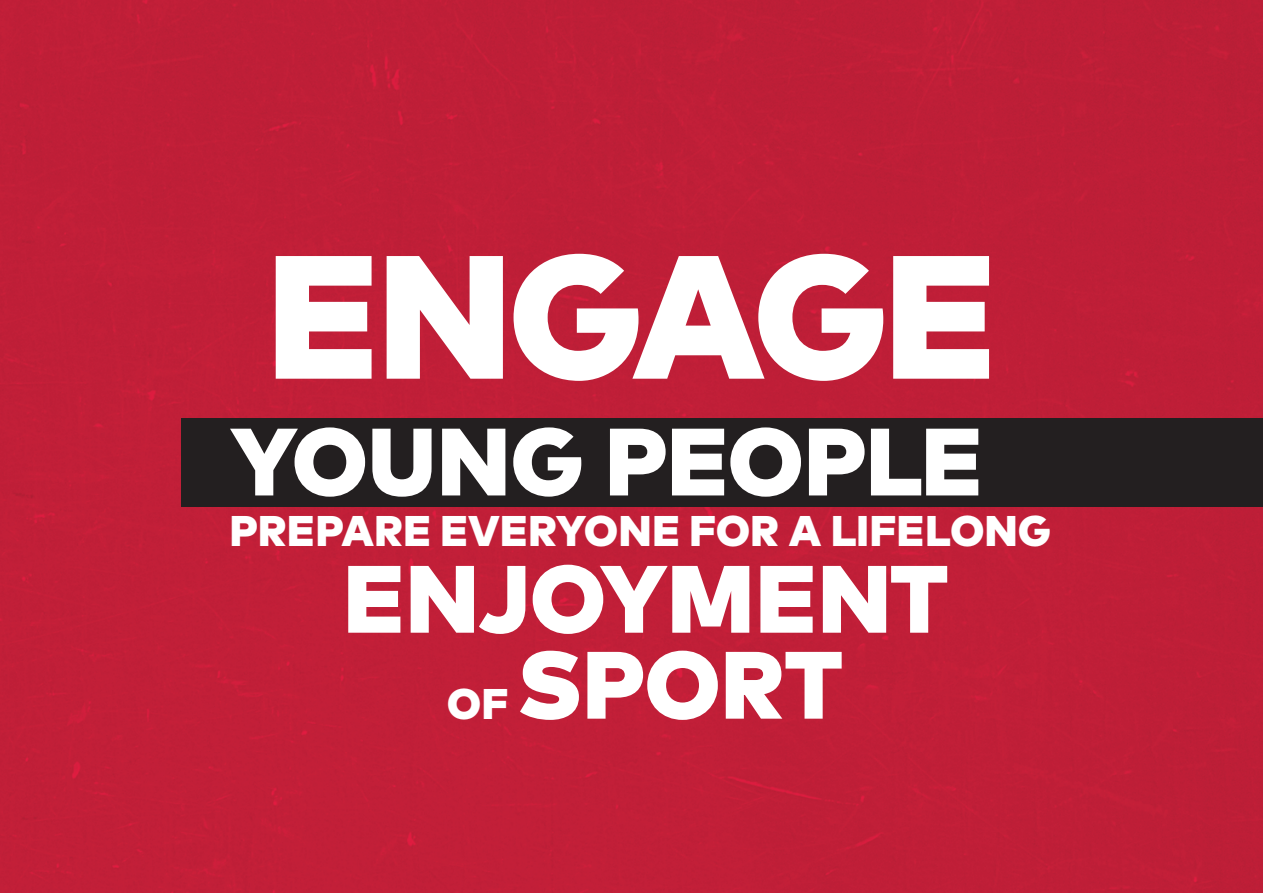
<style>
.page{position:relative;width:1263px;height:893px;background:#fff}
.page>*{position:absolute;margin:0;border:0;box-sizing:border-box;transform-origin:0 0}
.t1{font:900 175.2px "Mark Pro";letter-spacing:-.02em;color:#fff}
.t2{font:900 95.4px "Mark Pro";color:#fff}
.t3{font:900 42.9px "Mark Pro";letter-spacing:.01em;color:#fff}
</style>
<div class="page">
<div style="left:369px;top:53px;width:894px;height:840px;background:#bf1e37"></div>
<div style="left:0;top:0;width:369px;height:893px;background:#c11f38"></div>
<div style="left:367px;top:0;width:896px;height:53px;background:#be1e37"></div>
<div style="left:182px;top:419px;width:1081px;height:88px;background:#231f20"></div>
<h1 class="t1" style="left:267px;top:181px;width:731px">ENGAGE</h1>
<h2 class="t2" style="left:230px;top:388px;width:754px">YOUNG PEOPLE</h2>
<p class="t3" style="left:230px;top:498px;width:823px">PREPARE EVERYONE FOR A LIFELONG</p>
<h2 class="t2" style="left:343px;top:525px;width:606px">ENJOYMENT</h2>
<p class="t3" style="left:447px;top:670px;width:63px">OF</p>
<h2 class="t2" style="left:517px;top:611px;width:327px">SPORT</h2>
</div>
